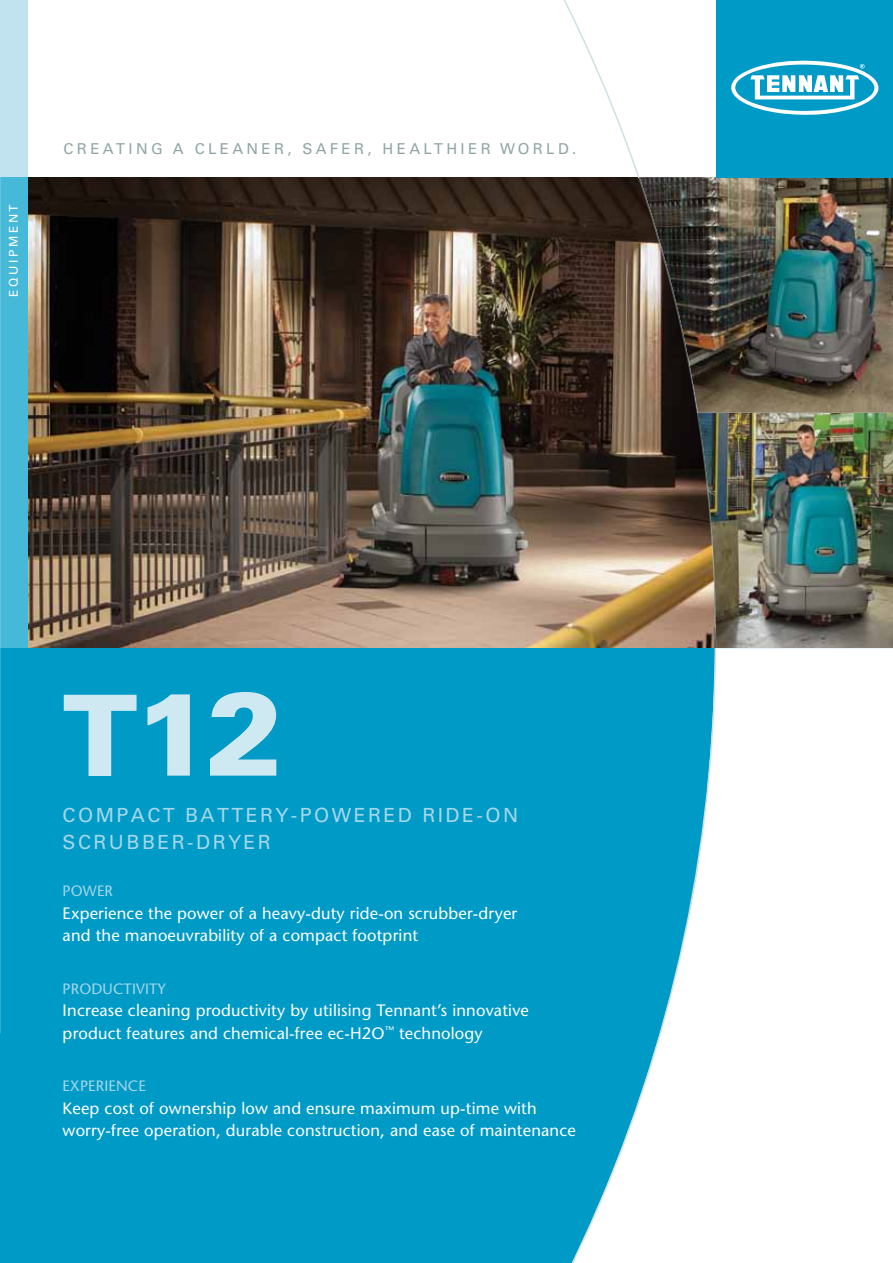
<style>
.page{position:relative;width:893px;height:1263px;background:#fff}
.page>*{position:absolute;margin:0;border:0;box-sizing:border-box;transform-origin:0 0}
.t1{font:900 117px "Univers LT Std";color:#cfe9f2}
.t2{font:19.5px "Univers LT Std";letter-spacing:.125em;color:#a5d7e9}
.t3{font:500 16.5px/22.5px "Stone Sans Std";letter-spacing:.01em;color:#fff}
.t4{font:15px "Univers LT Std";letter-spacing:.225em;color:#91a5a5}
.t5{font:500 15px "Stone Sans Std";letter-spacing:.01em;color:#a5d7e9}
.t6{font:12px "Univers LT Std";letter-spacing:.225em;color:#fff}
.s1{font-size:112.5px}
</style>
<div class="page">
<img style="left:27px;top:177px;width:528px;height:471px">
<img style="left:717px;top:177px;width:176px;height:236px">
<img style="left:717px;top:413px;width:176px;height:235px">
<div style="left:716px;top:0;width:177px;height:177px;background:#009ac7"></div>
<svg style="left:731px;top:60px;width:148px;height:55px"></svg>
<div style="left:0;top:648px;width:893px;height:615px;background:#009ac7"></div>
<div style="left:717px;top:648px;width:176px;height:615px;background:#fff"></div>
<div style="left:0;top:0;width:27px;height:177px;background:#c1e2ef"></div>
<div style="left:0;top:177px;width:27px;height:471px;background:#46b9d9"></div>
<svg style="left:571px;top:651px;width:146px;height:612px"></svg>
<img style="left:555px;top:0;width:162px;height:651px">
<p class="t6" style="left:6px;top:297px;width:94px;rotate:-90deg">EQUI PMENT</p>
<p class="t4" style="left:64px;top:139px;width:514px">CREATI NG A CLEANER, SAF ER, HEALTHI ER WORLD .</p>
<h1 class="t1" style="left:63px;top:660px;width:223px"><span class="s1">T</span>12</h1>
<p class="t2" style="left:63px;top:803px;width:33px">COMPA</p>
<p class="t2" style="left:147px;top:803px;width:114px">CT BATTERY</p>
<p class="t2" style="left:291px;top:803px;width:77px">-POWERE</p>
<p class="t2" style="left:398px;top:803px;width:37px">D RID</p>
<p class="t2" style="left:462px;top:803px;width:58px">E-ON</p>
<p class="t2" style="left:63px;top:830px;width:210px">SCRUBBER-DRYER</p>
<p class="t5" style="left:63px;top:882px;width:52px">POWER</p>
<p class="t3" style="left:63px;top:901px;width:456px">Experience the power of a heavy-duty ride-on scrubber-dryer and the manoeuvrability of a compact footprint</p>
<p class="t5" style="left:63px;top:979px;width:69px">PRODUCTIVITY</p>
<p class="t3" style="left:63px;top:999px;width:468px">I ncrease cleaning productivity by utilising Tennant’s innovative product features and chemical-free ec-H2O<sup>™</sup> technology</p>
<p class="t5" style="left:63px;top:1077px;width:83px">EXPERIENCE</p>
<p class="t3" style="left:63px;top:1096px;width:515px">Keep cost of ownership low and ensure maximum up-time with worry-free operation, durable construction, and ease of maintenance</p>
</div>
